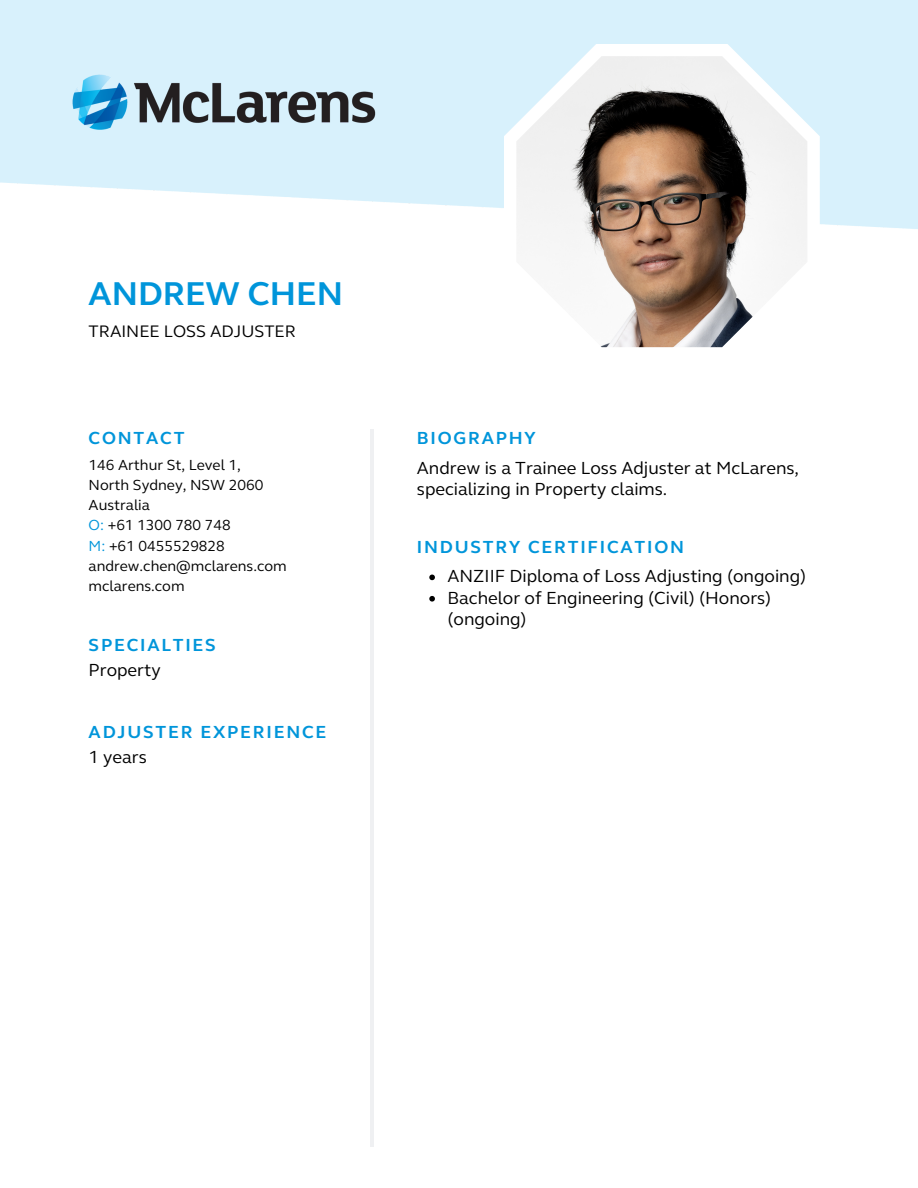
<style>
.page{position:relative;width:918px;height:1188px;background:#fff}
.page>*{position:absolute;margin:0;border:0;box-sizing:border-box;transform-origin:0 0}
.t1{font:700 33.9px "FS Elliot";color:#0095da}
.t2{font:18px/21.3px "FS Elliot";color:#000}
.t3{font:700 18px "FS Elliot";letter-spacing:.1em;color:#0095da}
.t4{font:17.1px "FS Elliot";color:#000}
.t5{font:15px "FS Elliot";color:#000}
.s1{color:#0095da}
</style>
<div class="page">
<hr style="left:370px;top:429px;width:3px;height:718px;background:#eff0f2">
<img style="left:52px;top:50px;width:344px;height:104px">
<svg style="left:504px;top:44px;width:316px;height:304px"></svg>
<img style="left:516px;top:56px;width:291px;height:291px">
<svg style="left:429px;top:575px;width:6px;height:5px"></svg>
<svg style="left:429px;top:596px;width:6px;height:6px"></svg>
<p class="t1" style="left:89px;top:273px;width:256px">ANDREW CHEN</p>
<p class="t4" style="left:89px;top:321px;width:209px">TRAINEE LOSS ADJUSTER</p>
<p class="t3" style="left:89px;top:427px;width:97px">CONTACT</p>
<p class="t5" style="left:89px;top:456px;width:154px">146 Arthur St, Level 1,</p>
<p class="t5" style="left:89px;top:476px;width:176px">North Sydney, NSW 2060</p>
<p class="t5" style="left:89px;top:496px;width:63px">Australia</p>
<p class="t5" style="left:89px;top:516px;width:144px"><span class="s1">O:</span> +61 1300 780 748</p>
<p class="t5" style="left:89px;top:537px;width:138px"><span class="s1">M:</span> +61 0455529828</p>
<p class="t5" style="left:89px;top:557px;width:200px">andrew.chen@mclarens.com</p>
<p class="t5" style="left:89px;top:577px;width:97px">mclarens.com</p>
<p class="t3" style="left:89px;top:634px;width:129px">SPECIALTIES</p>
<p class="t2" style="left:89px;top:659px;width:74px">Property</p>
<p class="t3" style="left:89px;top:721px;width:239px">ADJUSTER EXPERIENCE</p>
<p class="t2" style="left:89px;top:746px;width:60px">1 years</p>
<p class="t3" style="left:417px;top:427px;width:120px">BIOGRAPHY</p>
<p class="t2" style="left:417px;top:457px;width:384px">Andrew is a Trainee Loss Adjuster at McLarens, specializing in Property claims.</p>
<p class="t3" style="left:417px;top:536px;width:269px">INDUSTRY CERTIFICATION</p>
<p class="t2" style="left:447px;top:566px;width:360px">ANZIIF Diploma of Loss Adjusting (ongoing)</p>
<p class="t2" style="left:447px;top:587px;width:325px">Bachelor of Engineering (Civil) (Honors) (ongoing)</p>
</div>
